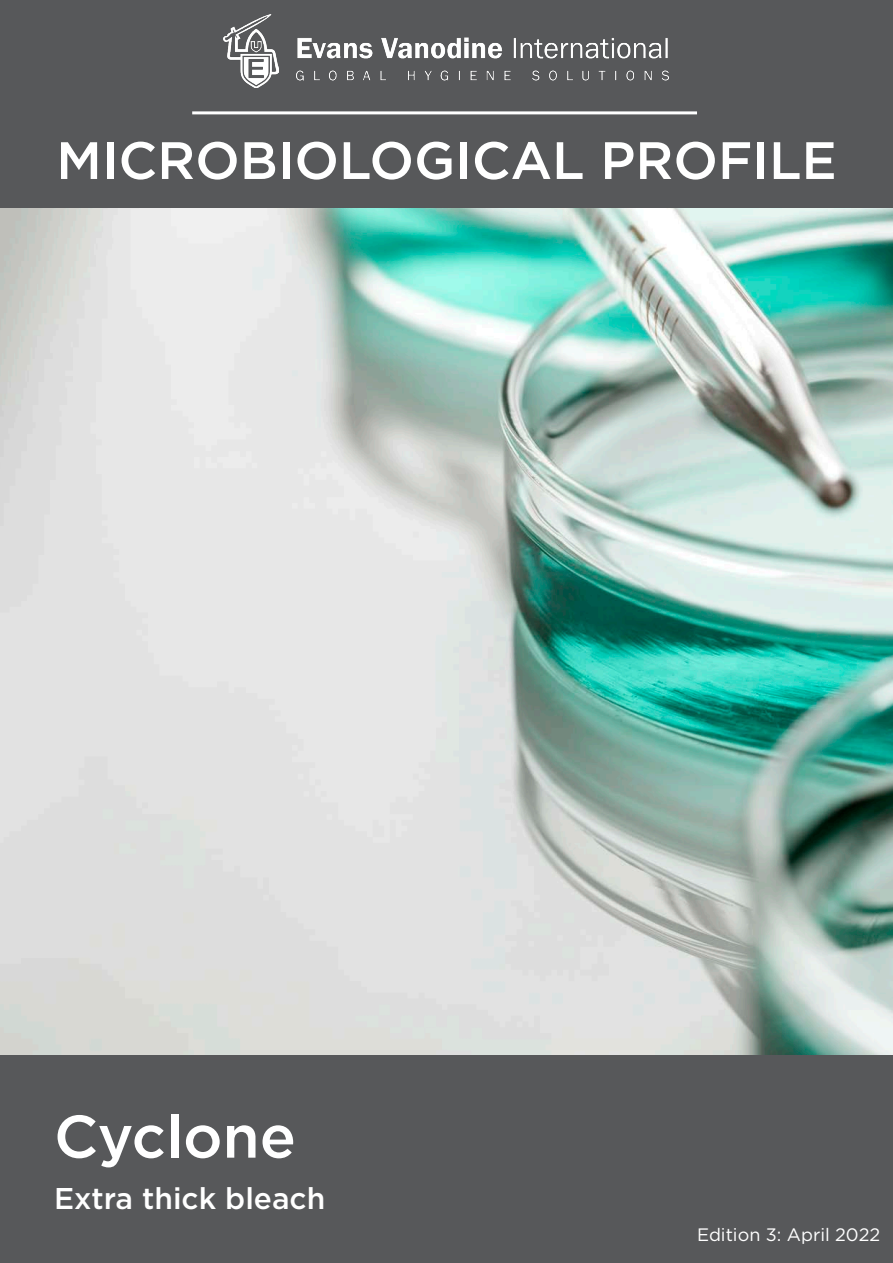
<style>
.page{position:relative;width:893px;height:1263px;background:#fff}
.page>*{position:absolute;margin:0;border:0;box-sizing:border-box;transform-origin:0 0}
.Product_Name{font:500 60px "Gotham";color:#fff}
.Product_Name-2{font:500 52.5px "Gotham";color:#fff}
.Product_Name-3{font:500 30px "Gotham";color:#fff}
.t1{font:18px "Gotham";color:#fff}
</style>
<div class="page">
<img style="left:0;top:208px;width:893px;height:847px">
<div style="left:0;top:0;width:893px;height:208px;background:#57585a"></div>
<div style="left:0;top:1055px;width:893px;height:208px;background:#57585a"></div>
<img style="left:224px;top:15px;width:55px;height:72px">
<img style="left:296px;top:37px;width:373px;height:44px">
<hr style="left:192px;top:111px;width:505px;height:3px;background:#fff">
<p class="Product_Name-2" style="left:56px;top:126px;width:782px">MICROBIOLOGICAL PROFILE</p>
<p class="Product_Name" style="left:54px;top:1097px;width:243px">Cyclone</p>
<p class="Product_Name-3" style="left:54px;top:1178px;width:273px">Extra thick bleach</p>
<p class="t1" style="left:697px;top:1223px;width:185px">Edition 3: April 2022</p>
</div>
